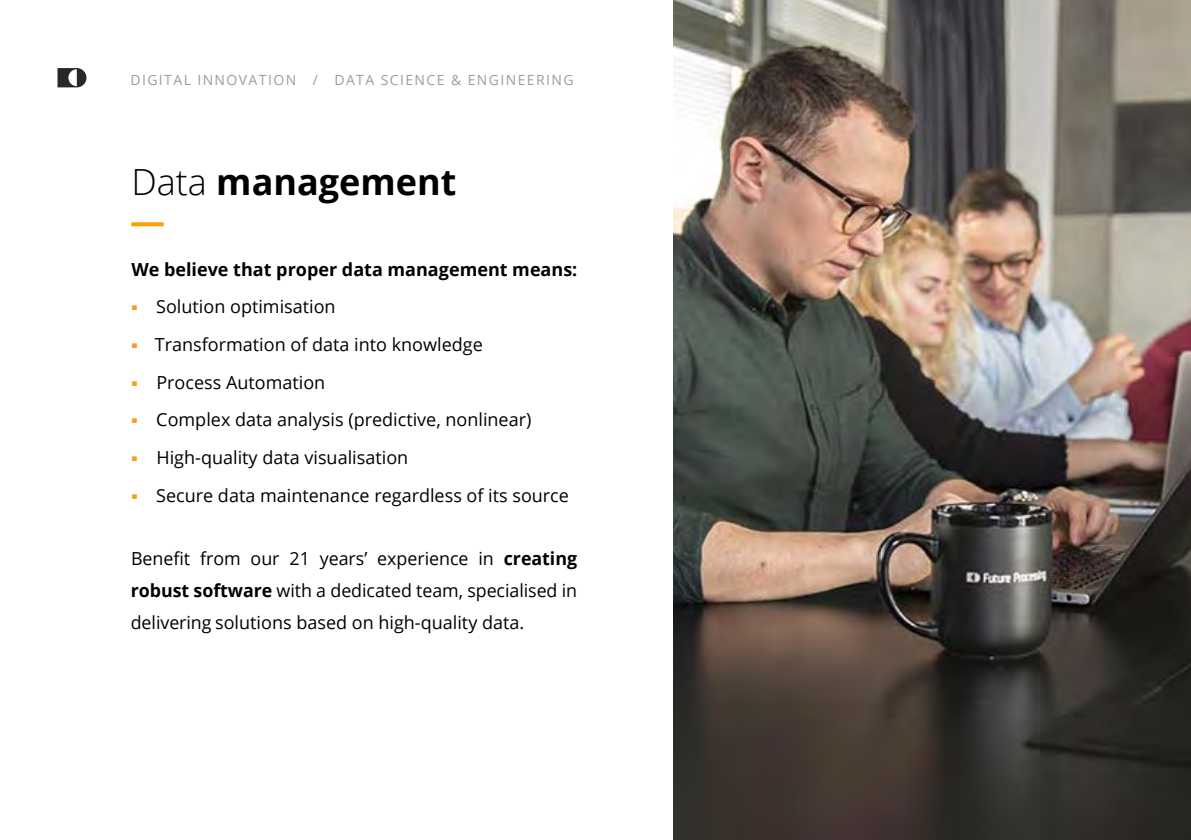
<style>
.page{position:relative;width:1191px;height:840px;background:#fff}
.page>*{position:absolute;margin:0;border:0;box-sizing:border-box;transform-origin:0 0}
.t1{font:700 36px "Open Sans";color:#000}
.t2{font:18px/32px "Open Sans";color:#000;text-align:justify}
.t3{font:700 18px "Open Sans";color:#000}
.t4{font:14px "Open Sans";letter-spacing:.1em;color:#9d9d9c}
.s1{font-weight:300}
.s2{font-weight:700}
</style>
<div class="page">
<svg style="left:57px;top:68px;width:29px;height:19px"></svg>
<svg style="left:131px;top:222px;width:33px;height:4px"></svg>
<img style="left:673px;top:0;width:518px;height:839px">
<p class="t4" style="left:130px;top:70px;width:444px">DIGITAL INNOVATION / DATA SCIENCE &amp; ENGINEERING</p>
<h1 class="t1" style="left:131px;top:156px;width:326px"><span class="s1">Data</span> management</h1>
<p class="t3" style="left:131px;top:256px;width:447px">We believe that proper data management means:</p>
<p class="t2" style="left:130px;top:290px;width:207px"><sup>◆</sup> Solution optimisation</p>
<p class="t2" style="left:130px;top:328px;width:354px"><sup>◆</sup> Transformation of data into knowledge</p>
<p class="t2" style="left:130px;top:365px;width:197px"><sup>◆</sup> Process Automation</p>
<p class="t2" style="left:130px;top:403px;width:403px"><sup>◆</sup> Complex data analysis (predictive, nonlinear)</p>
<p class="t2" style="left:130px;top:441px;width:280px"><sup>◆</sup> High-quality data visualisation</p>
<p class="t2" style="left:130px;top:478px;width:440px"><sup>◆</sup> Secure data maintenance regardless of its source</p>
<p class="t2" style="left:131px;top:542px;width:448px">Benefit from our 21 years’ experience in <span class="s2">creating robust software</span> with a dedicated team, specialised in delivering solutions based on high-quality data.</p>
</div>
